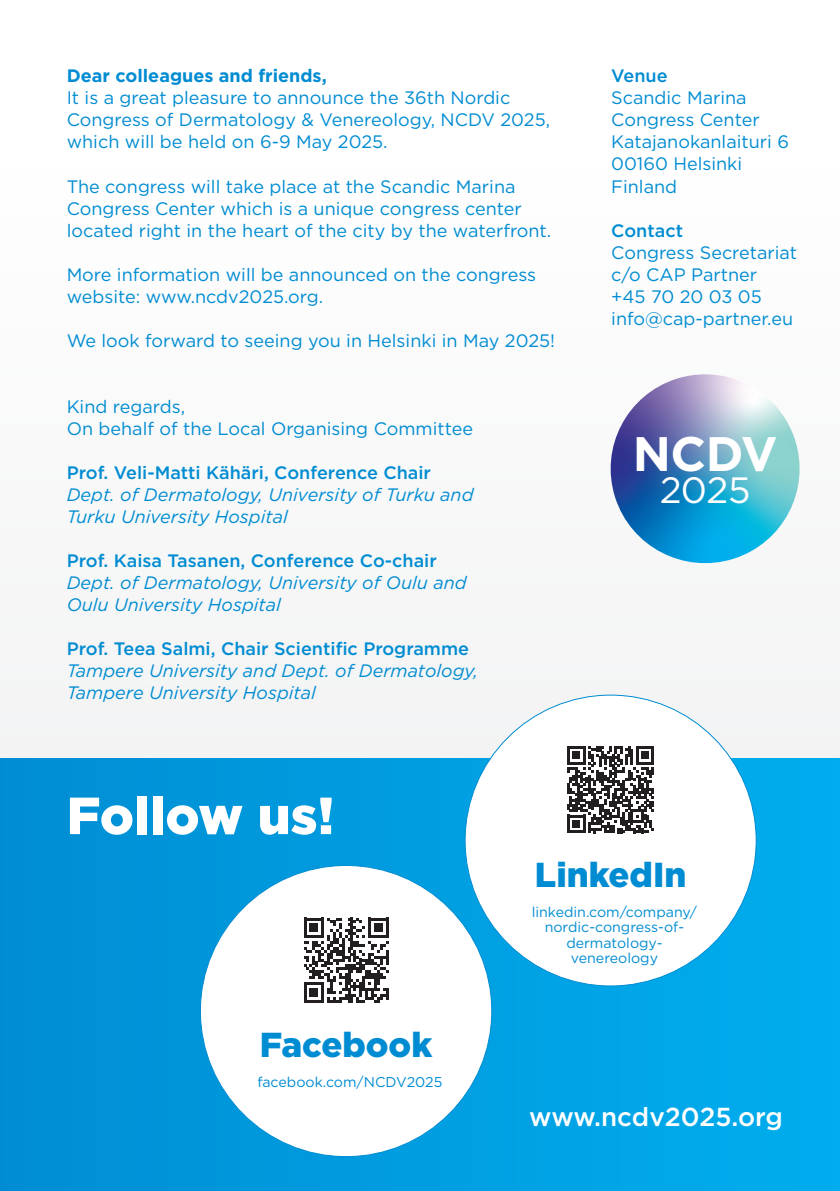
<style>
.page{position:relative;width:840px;height:1191px;background:#fff}
.page>*{position:absolute;margin:0;border:0;box-sizing:border-box;transform-origin:0 0}
.t1{font:900 52px "Gotham";color:#fff}
.t2{font:700 48.4px "Gotham";color:#fff}
.t3{font:36.6px "Gotham";color:#fff}
.t4{font:900 34.6px "Gotham";color:#008cd2}
.t5{font:500 26px "Gotham";color:#fff}
.t6{font:18px/22px "Gotham";color:#008cd2}
.t7{font:italic 18px/22px "Gotham";color:#008cd2}
.t8{font:500 18px "Gotham";color:#008cd2}
.t9{font:700 18px "Gotham";color:#008cd2}
.t10{font:14.2px/15.4px "Gotham";color:#008cd2;text-align:center}
</style>
<div class="page">
<div style="left:0;top:170px;width:839px;height:588px;background:#f9f9f9"></div>
<div style="left:0;top:758px;width:839px;height:433px;background:linear-gradient(to right,#008dd3,#00aeee)"></div>
<img style="left:610px;top:374px;width:190px;height:190px">
<div style="left:200px;top:865px;width:291px;height:291px;background:#fff;border-radius:50%"></div>
<svg style="left:304px;top:917px;width:84px;height:85px"></svg>
<div style="left:465px;top:695px;width:290px;height:291px;background:#fff;border-radius:50%"></div>
<svg style="left:567px;top:746px;width:87px;height:87px"></svg>
<p class="t9" style="left:67px;top:64px;width:261px">Dear colleagues and friends,</p>
<p class="t6" style="left:67px;top:87px;width:484px">It is a great pleasure to announce the 36th Nordic<br>Congress of Dermatology &amp; Venereology, NCDV 2025, which will be held on 6-9 May 2025.</p>
<p class="t6" style="left:67px;top:175px;width:486px">The congress will take place at the Scandic Marina<br>Congress Center which is a unique congress center located right in the heart of the city by the waterfront.</p>
<p class="t6" style="left:67px;top:263px;width:470px">More information will be announced on the congress website: www.ncdv2025.org.</p>
<p class="t6" style="left:67px;top:329px;width:489px">We look forward to seeing you in Helsinki in May 2025!</p>
<p class="t6" style="left:67px;top:395px;width:120px">Kind regards,</p>
<p class="t6" style="left:67px;top:417px;width:407px">On behalf of the Local Organising Committee</p>
<p class="t8" style="left:67px;top:460px;width:365px">Prof. Veli-Matti Kähäri, Conference Chair</p>
<p class="t7" style="left:67px;top:483px;width:408px">Dept. of Dermatology, University of Turku and<br>Turku University Hospital</p>
<p class="t8" style="left:67px;top:548px;width:371px">Prof. Kaisa Tasanen, Conference Co-chair</p>
<p class="t7" style="left:67px;top:571px;width:401px">Dept. of Dermatology, University of Oulu and<br>Oulu University Hospital</p>
<p class="t8" style="left:67px;top:636px;width:403px">Prof. Teea Salmi, Chair Scientific Programme</p>
<p class="t7" style="left:67px;top:659px;width:412px">Tampere University and Dept. of Dermatology,<br>Tampere University Hospital</p>
<p class="t1" style="left:67px;top:780px;width:269px">Follow us!</p>
<p class="t8" style="left:611px;top:64px;width:58px">Venue</p>
<p class="t6" style="left:611px;top:87px;width:150px">Scandic Marina<br>Congress Center</p>
<p class="t6" style="left:611px;top:131px;width:179px">Katajanokanlaituri 6</p>
<p class="t6" style="left:611px;top:153px;width:132px">00160 Helsinki</p>
<p class="t6" style="left:611px;top:175px;width:67px">Finland</p>
<p class="t8" style="left:611px;top:218px;width:73px">Contact</p>
<p class="t6" style="left:611px;top:241px;width:187px">Congress Secretariat</p>
<p class="t6" style="left:611px;top:263px;width:147px">c/o CAP Partner</p>
<p class="t6" style="left:611px;top:285px;width:152px">+45 70 20 03 05</p>
<p class="t6" style="left:611px;top:307px;width:183px">info@cap-partner.eu</p>
<p class="t2" style="left:632px;top:421px;width:146px">NCDV</p>
<p class="t3" style="left:659px;top:466px;width:92px">2025</p>
<p class="t4" style="left:260px;top:1021px;width:174px">Facebook</p>
<p class="t10" style="left:257px;top:1074px;width:186px">facebook.com/NCDV2025</p>
<p class="t4" style="left:534px;top:850px;width:153px">LinkedIn</p>
<p class="t10" style="left:531px;top:903px;width:167px">linkedin.com/company/ nordic-congress-of&shy;dermatology&shy;venereology</p>
<p class="t5" style="left:529px;top:1099px;width:255px">www.ncdv2025.org</p>
</div>
